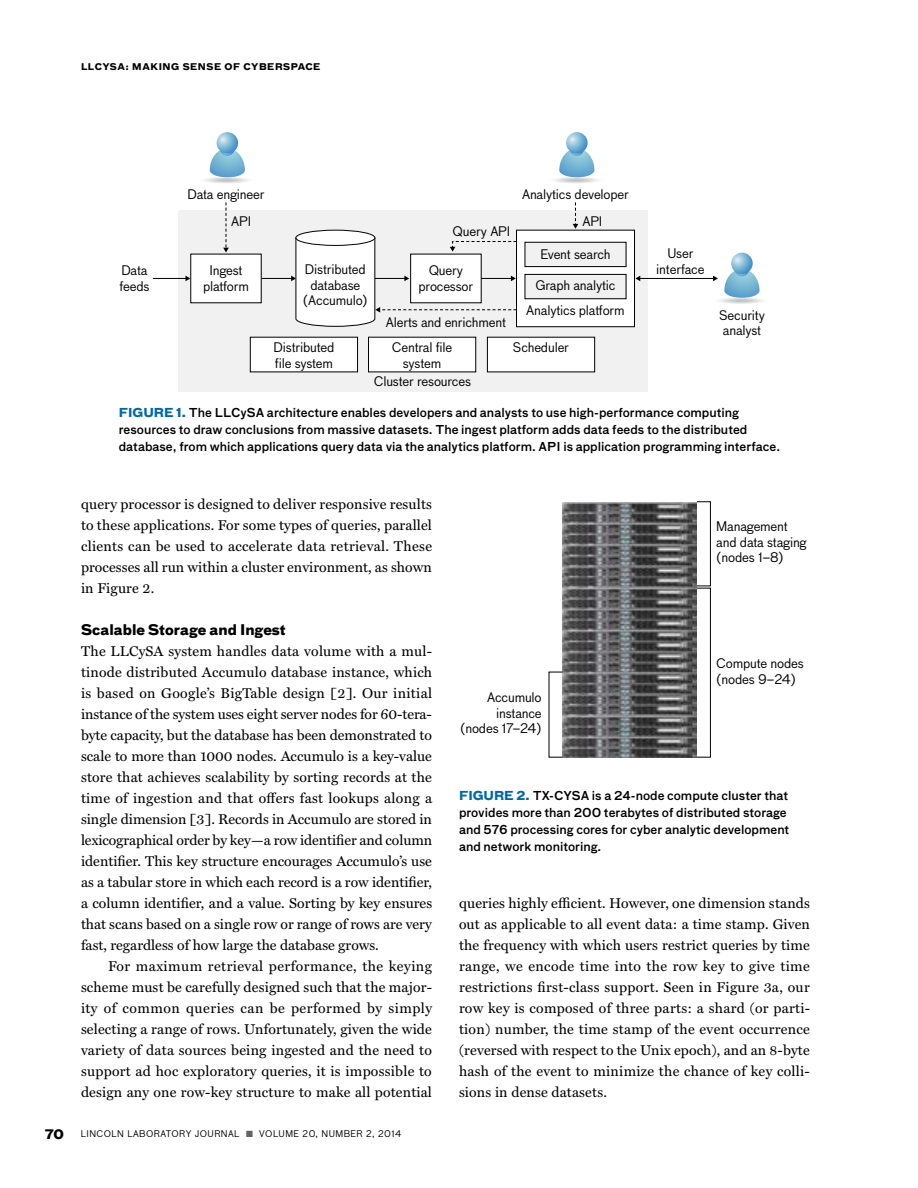
<style>
.page{position:relative;width:918px;height:1188px;background:#fff}
.page>*{position:absolute;margin:0;border:0;box-sizing:border-box;transform-origin:0 0}
.t1{font:14.25px/21px "Miller Text";letter-spacing:.01em;color:#000;text-align:justify}
.t2{font:700 14.25px "Bau Pro";color:#000}
.t3{font:12.9px/15.5px "Bau Pro";letter-spacing:-.015em;color:#000}
.t4{font:700 12.75px "Bau Pro";color:#000}
.t5{font:500 12px/17.2px "Bau Pro";color:#000}
.t6{font:9px "Bau Pro";letter-spacing:.05em;color:#000}
.t7{font:700 9px "Bau Pro";letter-spacing:.06em;color:#000}
.s1{font-weight:700;color:#0069a5}
.s2{color:#636466}
</style>
<div class="page">
<div style="left:178px;top:211px;width:469px;height:181px;background:#f1f1f2"></div>
<svg style="left:205px;top:132px;width:43px;height:51px"></svg>
<svg style="left:554px;top:132px;width:44px;height:51px"></svg>
<div style="left:191px;top:254px;width:70px;height:49px;background:#fff"></div>
<div style="left:517px;top:230px;width:118px;height:97px;background:#fff"></div>
<div style="left:516px;top:230px;width:119px;height:97px;border:1px solid #000"></div>
<div style="left:525px;top:242px;width:101px;height:25px;background:#f1f1f2"></div>
<div style="left:525px;top:242px;width:101px;height:25px;border:1px solid #000"></div>
<div style="left:525px;top:274px;width:101px;height:25px;background:#f1f1f2"></div>
<div style="left:525px;top:274px;width:101px;height:25px;border:1px solid #000"></div>
<hr style="left:262px;top:278px;width:30px;height:1px;background:#000">
<hr style="left:639px;top:278px;width:75px;height:1px;background:#000">
<svg style="left:635px;top:276px;width:5px;height:5px"></svg>
<hr style="left:153px;top:278px;width:33px;height:1px;background:#000">
<svg style="left:185px;top:276px;width:5px;height:5px"></svg>
<svg style="left:573px;top:202px;width:5px;height:27px"></svg>
<svg style="left:223px;top:202px;width:6px;height:51px"></svg>
<div style="left:250px;top:337px;width:108px;height:35px;background:#fff"></div>
<div style="left:369px;top:337px;width:107px;height:35px;background:#fff"></div>
<div style="left:487px;top:337px;width:108px;height:35px;background:#fff"></div>
<svg style="left:291px;top:237px;width:226px;height:90px"></svg>
<div style="left:296px;top:230px;width:79px;height:15px;background:#fff;border-radius:50%"></div>
<div style="left:296px;top:230px;width:79px;height:16px;border:1px solid #000;border-radius:50%"></div>
<svg style="left:713px;top:253px;width:50px;height:51px"></svg>
<img style="left:563px;top:502px;width:133px;height:255px">
<div style="left:697px;top:501px;width:14px;height:85px;border:1px solid #000"></div>
<div style="left:697px;top:588px;width:14px;height:170px;border:1px solid #000"></div>
<p class="t7" style="left:81px;top:59px;width:241px">LLCYSA: MAKING SENSE OF CYBERSPACE</p>
<p class="t3" style="left:231px;top:180px;width:35px;line-height:27.2px;text-indent:-44px">Data engineer<br>API</p>
<p class="t3" style="left:453px;top:223px;width:59px">Query API</p>
<p class="t3" style="left:303px;top:261px;width:66px;text-align:center">Distributed database (Accumulo)</p>
<p class="t3" style="left:119px;top:262px;width:32px">Data feeds</p>
<p class="t3" style="left:419px;top:262px;width:56px;text-align:center">Query processor</p>
<p class="t3" style="left:203px;top:262px;width:47px;text-align:center">Ingest platform</p>
<p class="t3" style="left:386px;top:314px;width:122px">Alerts and enrichment</p>
<p class="t3" style="left:522px;top:186px;width:108px">Analytics developer</p>
<p class="t3" style="left:582px;top:213px;width:22px">API</p>
<p class="t3" style="left:540px;top:246px;width:72px">Event search</p>
<p class="t3" style="left:526px;top:272px;width:100px;line-height:24.9px;text-align:center">Graph analytic<br>Analytics platform</p>
<p class="t3" style="left:274px;top:339px;width:62px">Distributed file system</p>
<p class="t3" style="left:392px;top:339px;width:62px;text-align:center">Central file system</p>
<p class="t3" style="left:513px;top:339px;width:58px">Scheduler</p>
<p class="t3" style="left:374px;top:373px;width:99px">Cluster resources</p>
<p class="t3" style="left:656px;top:245px;width:50px;text-align:center">User interface</p>
<p class="t3" style="left:719px;top:307px;width:47px">Security analyst</p>
<p class="t5" style="left:119px;top:403px;width:663px"><span class="s1">FIGURE 1.</span> The LLCySA architecture enables developers and analysts to use high-performance computing resources to draw conclusions from massive datasets. The ingest platform adds data feeds to the distributed database, from which applications query data via the analytics platform. API is application programming interface.</p>
<p class="t1" style="left:81px;top:494px;width:353px">query processor is designed to deliver responsive results to these applications. For some types of queries, parallel clients can be used to accelerate data retrieval. These processes all run within a cluster environment, as shown in Figure 2.</p>
<p class="t2" style="left:81px;top:617px;width:206px">Scalable Storage and Ingest</p>
<p class="t1" style="left:81px;top:641px;width:353px">The LLCySA system handles data volume with a mul&shy;tinode distributed Accumulo database instance, which is based on Google’s BigTable design [2]. Our initial instance of the system uses eight server nodes for 60-tera&shy;byte capacity, but the database has been demonstrated to scale to more than 1000 nodes. Accumulo is a key-value store that achieves scalability by sorting records at the time of ingestion and that offers fast lookups along a single dimension [3]. Records in Accumulo are stored in lexicographical order by key—a row identifier and column identifier. This key structure encourages Accumulo’s use as a tabular store in which each record is a row identifier, a column identifier, and a value. Sorting by key ensures that scans based on a single row or range of rows are very fast, regardless of how large the database grows.</p>
<p class="t1" style="left:81px;top:956px;width:353px;text-indent:27px">For maximum retrieval performance, the keying scheme must be carefully designed such that the major&shy;ity of common queries can be performed by simply selecting a range of rows. Unfortunately, given the wide variety of data sources being ingested and the need to support ad hoc exploratory queries, it is impossible to design any one row-key structure to make all potential</p>
<p class="t4" style="left:45px;top:1123px;width:21px">70</p>
<p class="t6" style="left:81px;top:1128px;width:322px">LINCOLN LABORATORY JOURNAL <span class="s2">■</span> VOLUME 20, NUMBER 2, 2014</p>
<p class="t3" style="left:716px;top:518px;width:92px">Management and data staging (nodes 1–8)</p>
<p class="t3" style="left:460px;top:689px;width:83px;text-align:right">Accumulo instance (nodes 17–24)</p>
<p class="t3" style="left:716px;top:655px;width:89px">Compute nodes (nodes 9–24)</p>
<p class="t5" style="left:459px;top:786px;width:332px"><span class="s1">FIGURE 2.</span> TX-CYSA is a 24-node compute cluster that provides more than 200 terabytes of distributed storage and 576 processing cores for cyber analytic development and network monitoring.</p>
<p class="t1" style="left:459px;top:892px;width:353px">queries highly efficient. However, one dimension stands out as applicable to all event data: a time stamp. Given the frequency with which users restrict queries by time range, we encode time into the row key to give time restrictions first-class support. Seen in Figure 3a, our row key is composed of three parts: a shard (or parti&shy;tion) number, the time stamp of the event occurrence (reversed with respect to the Unix epoch), and an 8-byte hash of the event to minimize the chance of key colli&shy;sions in dense datasets.</p>
</div>
